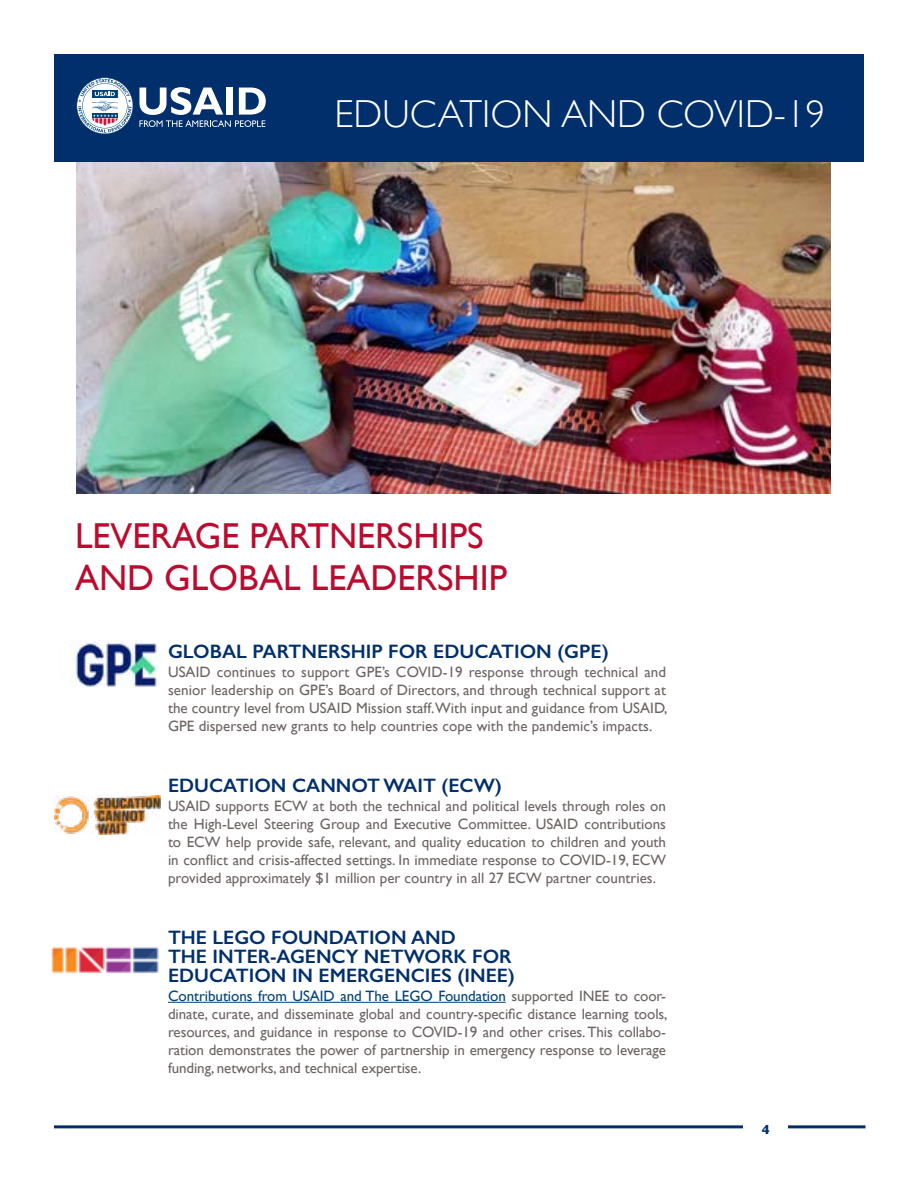
<style>
.page{position:relative;width:918px;height:1188px;background:#fff}
.page>*{position:absolute;margin:0;border:0;box-sizing:border-box;transform-origin:0 0}
.t1{font:300 39px "Gill Sans";color:#fff}
.t2{font:36px/41.4px "Gill Sans";color:#ba0c2f}
.t3{font:600 19.5px/18.8px "Gill Sans";color:#002f6c}
.t4{font:15px/18px "Gill Sans";color:#6c6463;text-align:justify}
.t5{font:15px "Gill Sans";letter-spacing:-.005em;color:#00437b}
.t6{font:700 13.5px "Gill Sans";color:#002f6c}
.s1{color:#6c6463}
</style>
<div class="page">
<div style="left:54px;top:54px;width:810px;height:108px;background:#002f6c"></div>
<hr style="left:54px;top:1125px;width:812px;height:3px;background:#002f6c">
<div style="left:744px;top:1115px;width:44px;height:28px;background:#fff"></div>
<hr style="left:168px;top:1002px;width:338px;height:1px;background:#00437b">
<svg style="left:139px;top:87px;width:127px;height:40px"></svg>
<svg style="left:77px;top:78px;width:56px;height:56px"></svg>
<img style="left:76px;top:162px;width:755px;height:332px">
<img style="left:72px;top:640px;width:85px;height:47px">
<img style="left:54px;top:796px;width:106px;height:38px">
<img style="left:51px;top:947px;width:108px;height:27px">
<h1 class="t1" style="left:334px;top:83px;width:492px">EDUCATION AND COVID-19</h1>
<h1 class="t2" style="left:75px;top:515px;width:434px">LEVERAGE PARTNERSHIPS<br>AND GLOBAL LEADERSHIP</h1>
<p class="t3" style="left:168px;top:642px;width:442px">GLOBAL PARTNERSHIP FOR EDUCATION (GPE)</p>
<p class="t4" style="left:168px;top:663px;width:501px">USAID continues to support GPE’s COVID-19 response through technical and senior leadership on GPE’s Board of Directors, and through technical support at the country level from USAID Mission staff.With input and guidance from USAID, GPE dispersed new grants to help countries cope with the pandemic’s impacts.</p>
<p class="t3" style="left:168px;top:776px;width:335px">EDUCATION CANNOT WAIT (ECW)</p>
<p class="t4" style="left:168px;top:797px;width:500px">USAID supports ECW at both the technical and political levels through roles on the High-Level Steering Group and Executive Committee. USAID contributions to ECW help provide safe, relevant, and quality education to children and youth</p>
<p class="t4" style="left:168px;top:851px;width:500px">in conflict and crisis-affected settings. In immediate response to COVID-19, ECW</p>
<p class="t4" style="left:168px;top:869px;width:490px">provided approximately $1 million per country in all 27 ECW partner countries.</p>
<p class="t3" style="left:168px;top:928px;width:348px">THE LEGO FOUNDATION AND<br>THE INTER-AGENCY NETWORK FOR<br>EDUCATION IN EMERGENCIES (INEE)</p>
<p class="t5" style="left:168px;top:987px;width:499px">Contributions from USAID and The LEGO Foundation <span class="s1">supported INEE to coor-</span></p>
<p class="t4" style="left:168px;top:1005px;width:501px">dinate, curate, and disseminate global and country-specific distance learning tools,</p>
<p class="t4" style="left:168px;top:1023px;width:500px">resources, and guidance in response to COVID-19 and other crises.This collabo&shy;ration demonstrates the power of partnership in emergency response to leverage funding, networks, and technical expertise.</p>
<p class="t6" style="left:762px;top:1118px;width:10px">4</p>
</div>
